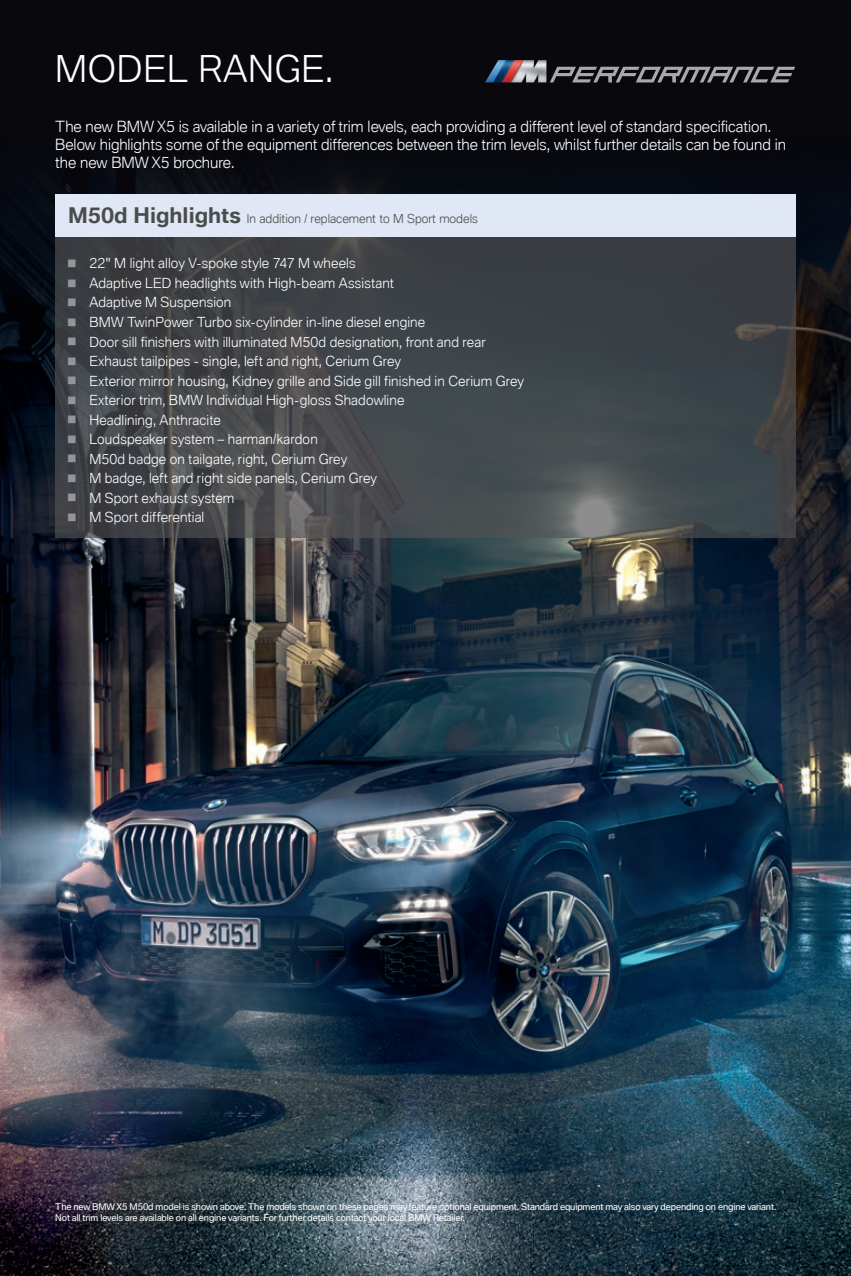
<style>
.page{position:relative;width:851px;height:1276px;background:#fff}
.page>*{position:absolute;margin:0;border:0;box-sizing:border-box;transform-origin:0 0}
.t1{font:300 36px "BMW Type Global Pro";letter-spacing:.02em;color:#fff}
.t2{font:300 15px/18px "BMW Type Global Pro";color:#fff}
.t3{font:300 13.5px/19.5px "BMW Type Global Pro";letter-spacing:.01em;color:#fff}
.t4{font:300 12px "BMW Type Global Pro";color:#4b4c4d}
.t5{font:9px/10.5px "BMW Type Global Pro";letter-spacing:-.01em;color:#fff}
.s1{font-weight:700;font-size:21px}
</style>
<div class="page">
<div style="left:0;top:0;width:850px;height:1171px;background:#08080d"></div>
<img style="left:0;top:171px;width:850px;height:1105px">
<img style="left:485px;top:60px;width:61px;height:22px">
<svg style="left:550px;top:67px;width:245px;height:15px"></svg>
<svg style="left:55px;top:236px;width:740px;height:302px;background:#42464a"></svg>
<div style="left:55px;top:194px;width:740px;height:42px;background:#e1e8f5"></div>
<h1 class="t1" style="left:55px;top:44px;width:279px">MODEL RANGE.</h1>
<p class="t2" style="left:55px;top:118px;width:732px">The new BMW X5 is available in a variety of trim levels, each providing a different level of standard specification.<br>Below highlights some of the equipment differences between the trim levels, whilst further details can be found in the new BMW X5 brochure.</p>
<p class="t4" style="left:68px;top:210px;width:411px"><span class="s1">M50d Highlights</span> In addition / replacement to M Sport models</p>
<p class="t3" style="left:68px;top:255px;width:457px"><sup>█</sup> 22" M light alloy V-spoke style 747 M wheels<br><sup>█</sup> Adaptive LED headlights with High-beam Assistant<br><sup>█</sup> Adaptive M Suspension<br><sup>█</sup> BMW TwinPower Turbo six-cylinder in-line diesel engine<br><sup>█</sup> Door sill finishers with illuminated M50d designation, front and rear<br><sup>█</sup> Exhaust tailpipes - single, left and right, Cerium Grey<br><sup>█</sup> Exterior mirror housing, Kidney grille and Side gill finished in Cerium Grey <sup>█</sup> Exterior trim, BMW Individual High-gloss Shadowline<br><sup>█</sup> Headlining, Anthracite<br><sup>█</sup> Loudspeaker system – harman/kardon<br><sup>█</sup> M50d badge on tailgate, right, Cerium Grey<br><sup>█</sup> M badge, left and right side panels, Cerium Grey<br><sup>█</sup> M Sport exhaust system<br><sup>█</sup> M Sport differential</p>
<p class="t5" style="left:55px;top:1202px;width:722px">The new BMW X5 M50d model is shown above. The models shown on these pages may feature optional equipment. Standard equipment may also vary depending on engine variant.<br>Not all trim levels are available on all engine variants. For further details contact your local BMW Retailer.</p>
</div>
